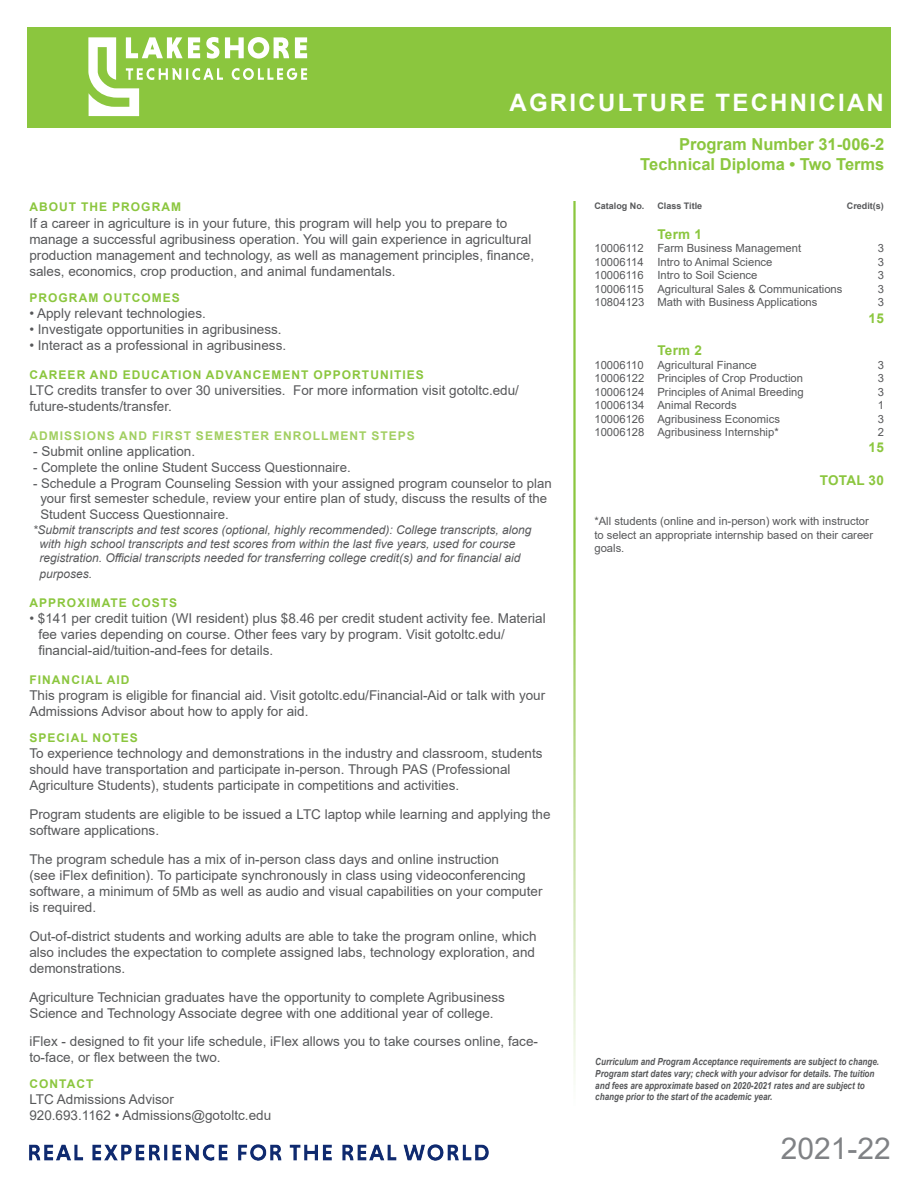
<style>
.page{position:relative;width:918px;height:1188px;background:#fff}
.page>*{position:absolute;margin:0;border:0;box-sizing:border-box;transform-origin:0 0}
.t1{font:30px "Arial";color:#808285}
.t2{font:700 24px "Arial";letter-spacing:.095em;color:#fff}
.t3{font:700 16.5px "Arial";color:#8bc63e}
.Bullet_List{font:13.5px/16.2px "Arial";color:#57585a}
.t4{font:700 13.5px "Arial";letter-spacing:.02em;color:#8bc63e}
.t5{font:13.2px "Arial";color:#57585a}
.t6{font:italic 12px "Arial";color:#57585a}
.t7{font:700 12px "Arial";letter-spacing:.085em;color:#8bc63e}
.Bullet_List-2{font:700 12px "Arial";letter-spacing:.085em;color:#a2cf62}
.t8{font:11.25px/13.5px "Arial";color:#57585a}
.t9{font:italic 700 9.75px/11.7px "Arial";color:#57585a;scale:.83 1}
.t10{font:700 9px "Arial";color:#57585a}
</style>
<div class="page">
<div style="left:27px;top:27px;width:864px;height:100px;background:#8bc63e"></div>
<svg style="left:88px;top:37px;width:219px;height:79px"></svg>
<img style="left:29px;top:1144px;width:460px;height:17px">
<p class="t2" style="left:509px;top:85px;width:376px">AGRICULTURE TECHNICIAN</p>
<p class="t3" style="left:679px;top:133px;width:207px">Program Number 31-006-2</p>
<p class="t3" style="left:640px;top:153px;width:246px">Technical Diploma • Two Terms</p>
<p class="t7" style="left:30px;top:199px;width:153px">ABOUT THE PROGRAM</p>
<p class="Bullet_List" style="left:29px;top:215px;width:506px">If a career in agriculture is in your future, this program will help you to prepare to manage a successful agribusiness operation. You will gain experience in agricultural production management and technology, as well as management principles, finance, sales, economics, crop production, and animal fundamentals.</p>
<p class="t7" style="left:30px;top:289px;width:152px">PROGRAM OUTCOMES</p>
<p class="Bullet_List" style="left:29px;top:305px;width:178px">• Apply relevant technologies.</p>
<p class="Bullet_List" style="left:29px;top:321px;width:254px">• Investigate opportunities in agribusiness.</p>
<p class="Bullet_List" style="left:29px;top:337px;width:258px">• Interact as a professional in agribusiness.</p>
<p class="t7" style="left:30px;top:366px;width:396px">CAREER AND EDUCATION ADVANCEMENT OPPORTUNITIES</p>
<p class="Bullet_List" style="left:29px;top:382px;width:491px">LTC credits transfer to over 30 universities. For more information visit gotoltc.edu/ future-students/transfer.</p>
<p class="Bullet_List-2" style="left:30px;top:427px;width:387px">ADMISSIONS AND FIRST SEMESTER ENROLLMENT STEPS</p>
<p class="Bullet_List" style="left:33px;top:443px;width:164px">- Submit online application.</p>
<p class="t5" style="left:33px;top:458px;width:319px">- Complete the online Student Success Questionnaire.</p>
<p class="t5" style="left:33px;top:474px;width:520px">- Schedule a Program Counseling Session with your assigned program counselor to plan</p>
<p class="t5" style="left:40px;top:490px;width:508px">your first semester schedule, review your entire plan of study, discuss the results of the</p>
<p class="t5" style="left:40px;top:506px;width:190px">Student Success Questionnaire.</p>
<p class="t6" style="left:33px;top:522px;width:500px">*Submit transcripts and test scores (optional, highly recommended): College transcripts, along</p>
<p class="t6" style="left:39px;top:536px;width:478px">with high school transcripts and test scores from within the last five years, used for course</p>
<p class="t6" style="left:39px;top:550px;width:483px">registration. Official transcripts needed for transferring college credit(s) and for financial aid</p>
<p class="t6" style="left:39px;top:566px;width:54px">purposes.</p>
<p class="t7" style="left:30px;top:594px;width:149px">APPROXIMATE COSTS</p>
<p class="Bullet_List" style="left:38px;top:610px;width:509px;text-indent:-9px">• $141 per credit tuition (WI resident) plus $8.46 per credit student activity fee. Material fee varies depending on course. Other fees vary by program. Visit gotoltc.edu/ financial-aid/tuition-and-fees for details.</p>
<p class="t7" style="left:30px;top:671px;width:101px">FINANCIAL AID</p>
<p class="Bullet_List" style="left:29px;top:687px;width:517px">This program is eligible for financial aid. Visit gotoltc.edu/Financial-Aid or talk with your<br>Admissions Advisor about how to apply for aid.</p>
<p class="t7" style="left:30px;top:729px;width:110px">SPECIAL NOTES</p>
<p class="Bullet_List" style="left:29px;top:745px;width:515px">To experience technology and demonstrations in the industry and classroom, students should have transportation and participate in-person. Through PAS (Professional<br>Agriculture Students), students participate in competitions and activities.</p>
<p class="Bullet_List" style="left:29px;top:806px;width:523px">Program students are eligible to be issued a LTC laptop while learning and applying the software applications.</p>
<p class="Bullet_List" style="left:29px;top:851px;width:515px">The program schedule has a mix of in-person class days and online instruction<br>(see iFlex definition). To participate synchronously in class using videoconferencing software, a minimum of 5Mb as well as audio and visual capabilities on your computer is required.</p>
<p class="Bullet_List" style="left:29px;top:928px;width:509px;text-align:justify">Out-of-district students and working adults are able to take the program online, which also includes the expectation to complete assigned labs, technology exploration, and demonstrations.</p>
<p class="Bullet_List" style="left:29px;top:989px;width:477px">Agriculture Technician graduates have the opportunity to complete Agribusiness<br>Science and Technology Associate degree with one additional year of college.</p>
<p class="Bullet_List" style="left:29px;top:1033px;width:510px">iFlex - designed to fit your life schedule, iFlex allows you to take courses online, face&shy;to-face, or flex between the two.</p>
<p class="t7" style="left:30px;top:1075px;width:65px">CONTACT</p>
<p class="Bullet_List" style="left:29px;top:1091px;width:146px">LTC Admissions Advisor</p>
<p class="Bullet_List" style="left:29px;top:1107px;width:243px">920.693.1162 • Admissions@gotoltc.edu</p>
<p class="t10" style="left:594px;top:200px;width:52px">Catalog No.</p>
<p class="t10" style="left:657px;top:200px;width:46px">Class Title</p>
<p class="t10" style="left:847px;top:200px;width:38px">Credit(s)</p>
<p class="t4" style="left:657px;top:225px;width:46px">Term 1</p>
<p class="t8" style="left:594px;top:242px;width:208px">10006112 Farm Business Management</p>
<p class="t8" style="left:878px;top:242px;width:8px">3</p>
<p class="t8" style="left:594px;top:255px;width:180px">10006114 Intro to Animal Science</p>
<p class="t8" style="left:878px;top:255px;width:8px">3</p>
<p class="t8" style="left:594px;top:269px;width:165px">10006116 Intro to Soil Science</p>
<p class="t8" style="left:878px;top:269px;width:8px">3</p>
<p class="t8" style="left:594px;top:282px;width:250px">10006115 Agricultural Sales &amp; Communications</p>
<p class="t8" style="left:878px;top:282px;width:8px">3</p>
<p class="t8" style="left:594px;top:296px;width:225px">10804123 Math with Business Applications</p>
<p class="t8" style="left:878px;top:296px;width:8px">3</p>
<p class="t4" style="left:869px;top:308px;width:17px">15</p>
<p class="t4" style="left:657px;top:341px;width:46px">Term 2</p>
<p class="t8" style="left:594px;top:358px;width:164px">10006110 Agricultural Finance</p>
<p class="t8" style="left:878px;top:358px;width:8px">3</p>
<p class="t8" style="left:594px;top:371px;width:210px">10006122 Principles of Crop Production</p>
<p class="t8" style="left:878px;top:371px;width:8px">3</p>
<p class="t8" style="left:594px;top:385px;width:211px">10006124 Principles of Animal Breeding</p>
<p class="t8" style="left:878px;top:385px;width:8px">3</p>
<p class="t8" style="left:594px;top:398px;width:144px">10006134 Animal Records</p>
<p class="t8" style="left:878px;top:398px;width:8px">1</p>
<p class="t8" style="left:594px;top:412px;width:187px">10006126 Agribusiness Economics</p>
<p class="t8" style="left:878px;top:412px;width:8px">3</p>
<p class="t8" style="left:594px;top:425px;width:186px">10006128 Agribusiness Internship*</p>
<p class="t8" style="left:878px;top:425px;width:8px">2</p>
<p class="t4" style="left:869px;top:438px;width:17px">15</p>
<p class="t4" style="left:820px;top:470px;width:66px">TOTAL 30</p>
<p class="t8" style="left:594px;top:514px;width:280px">*All students (online and in-person) work with instructor to select an appropriate internship based on their career goals.</p>
<p class="t9" style="left:595px;top:1056px;width:344px">Curriculum and Program Acceptance requirements are subject to change.<br>Program start dates vary; check with your advisor for details. The tuition and fees are approximate based on 2020-2021 rates and are subject to change prior to the start of the academic year.</p>
<h1 class="t1" style="left:781px;top:1128px;width:112px">2021-22</h1>
</div>
